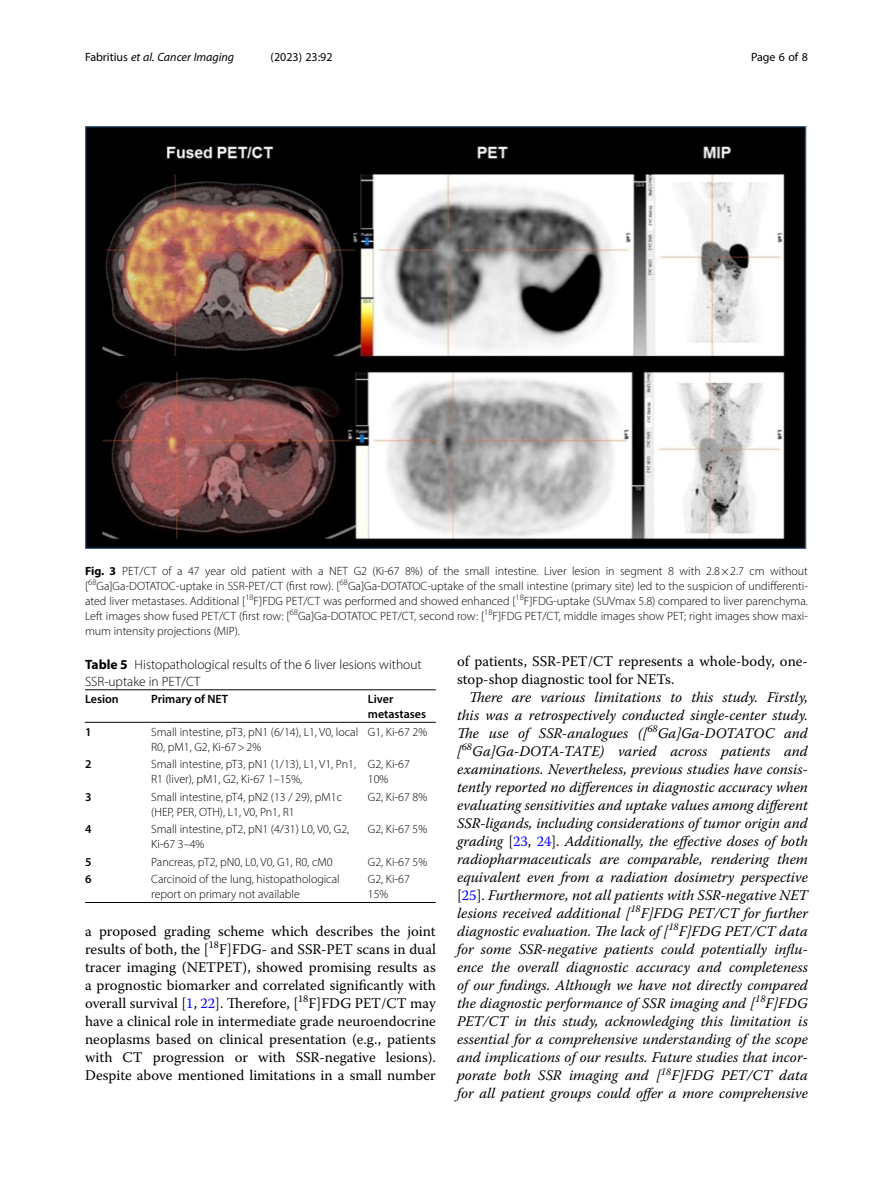
<style>
.page{position:relative;width:893px;height:1191px;background:#fff}
.page>*{position:absolute;margin:0;border:0;box-sizing:border-box;transform-origin:0 0}
.Body_Text_Indent{font:italic 14.7px/18px "Warnock Pro";color:#000;text-align:justify}
.Body_Text_Indent-2{font:14.7px/18px "Warnock Pro";color:#000;text-align:justify}
.Table_Caption{font:300 13.5px/16.5px "Myriad Pro";color:#000}
.Figure_Caption{font:300 12px/15px "Myriad Pro";color:#000;text-align:justify}
.Table_Body{font:300 12px/15px "Myriad Pro";color:#000}
.Table_Head{font:600 12px/15px "Myriad Pro";color:#000}
.t1{font:italic 12px "Myriad Pro";color:#000}
.t2{font:12px "Myriad Pro";color:#000}
.Table_Body-2{font:600 12px "Myriad Pro";color:#000}
.s1{font-style:normal}
.s2{font-weight:700}
.s3{color:#00f}
.s4{font-style:normal;color:#00f}
</style>
<div class="page">
<hr style="left:85px;top:722px;width:66px;height:1px;background:#000">
<hr style="left:151px;top:689px;width:217px;height:1px;background:#000">
<hr style="left:151px;top:722px;width:217px;height:1px;background:#000">
<hr style="left:368px;top:689px;width:68px;height:1px;background:#000">
<hr style="left:368px;top:722px;width:68px;height:1px;background:#000">
<hr style="left:85px;top:902px;width:66px;height:1px;background:#000">
<hr style="left:151px;top:902px;width:217px;height:1px;background:#000">
<hr style="left:368px;top:902px;width:68px;height:1px;background:#000">
<hr style="left:85px;top:689px;width:66px;height:1px;background:#000">
<img style="left:85px;top:126px;width:723px;height:422px">
<p class="t1" style="left:85px;top:50px;width:151px"><span class="s1">Fabritius</span> et al. Cancer Imaging</p>
<p class="t2" style="left:271px;top:50px;width:63px">(2023) 23:92</p>
<p class="t2" style="left:751px;top:50px;width:58px">Page 6 of 8</p>
<p class="Figure_Caption" style="left:85px;top:563px;width:724px"><span class="s2">Fig. 3</span> PET/CT of a 47 year old patient with a NET G2 (Ki-67 8%) of the small intestine. Liver lesion in segment 8 with 2.8×2.7 cm without [<sup>68</sup>Ga]Ga-DOTATOC-uptake in SSR-PET/CT (first row). [<sup>68</sup>Ga]Ga-DOTATOC-uptake of the small intestine (primary site) led to the suspicion of undifferenti&shy;ated liver metastases. Additional [<sup>18</sup>F]FDG PET/CT was performed and showed enhanced [<sup>18</sup>F]FDG-uptake (SUVmax 5.8) compared to liver parenchyma.<br>Left images show fused PET/CT (first row: [<sup>68</sup>Ga]Ga-DOTATOC PET/CT, second row: [<sup>18</sup>F]FDG PET/CT, middle images show PET; right images show maxi&shy;mum intensity projections (MIP).</p>
<p class="Table_Caption" style="left:85px;top:656px;width:338px"><span class="s2">Table 5</span> Histopathological results of the 6 liver lesions without<br>SSR-uptake in PET/CT</p>
<p class="Table_Head" style="left:85px;top:691px;width:35px">Lesion</p>
<p class="Table_Head" style="left:151px;top:691px;width:78px">Primary of NET</p>
<p class="Table_Head" style="left:368px;top:691px;width:60px">Liver metastases</p>
<p class="Table_Body-2" style="left:85px;top:724px;width:8px">1</p>
<p class="Table_Body" style="left:151px;top:724px;width:208px">Small intestine, pT3, pN1 (6/14), L1, V0, local<br>R0, pM1, G2, Ki-67&gt;2%</p>
<p class="Table_Body" style="left:368px;top:724px;width:61px">G1, Ki-67 2%</p>
<p class="Table_Body-2" style="left:85px;top:756px;width:8px">2</p>
<p class="Table_Body" style="left:151px;top:756px;width:206px">Small intestine, pT3, pN1 (1/13), L1, V1, Pn1,<br>R1 (liver), pM1, G2, Ki-67 1–15%,</p>
<p class="Table_Body" style="left:368px;top:756px;width:44px">G2, Ki-67<br>10%</p>
<p class="Table_Body-2" style="left:85px;top:789px;width:8px">3</p>
<p class="Table_Body" style="left:151px;top:789px;width:192px">Small intestine, pT4, pN2 (13 / 29), pM1c (HEP, PER, OTH), L1, V0, Pn1, R1</p>
<p class="Table_Body" style="left:368px;top:789px;width:61px">G2, Ki-67 8%</p>
<p class="Table_Body-2" style="left:85px;top:821px;width:8px">4</p>
<p class="Table_Body" style="left:151px;top:821px;width:200px">Small intestine, pT2, pN1 (4/31) L0, V0, G2,<br>Ki-67 3–4%</p>
<p class="Table_Body" style="left:368px;top:821px;width:61px">G2, Ki-67 5%</p>
<p class="Table_Body-2" style="left:85px;top:854px;width:8px">5</p>
<p class="Table_Body" style="left:151px;top:854px;width:183px">Pancreas, pT2, pN0, L0, V0, G1, R0, cM0</p>
<p class="Table_Body" style="left:368px;top:854px;width:61px">G2, Ki-67 5%</p>
<p class="Table_Body-2" style="left:85px;top:871px;width:8px">6</p>
<p class="Table_Body" style="left:151px;top:871px;width:190px">Carcinoid of the lung, histopathological report on primary not available</p>
<p class="Table_Body" style="left:368px;top:871px;width:44px">G2, Ki-67<br>15%</p>
<p class="Body_Text_Indent-2" style="left:85px;top:922px;width:352px">a proposed grading scheme which describes the joint results of both, the [<sup>18</sup>F]FDG- and SSR-PET scans in dual tracer imaging (NETPET), showed promising results as a prognostic biomarker and correlated significantly with overall survival [<span class="s3">1</span>, <span class="s3">22</span>]. Therefore, [<sup>18</sup>F]FDG PET/CT may have a clinical role in intermediate grade neuroendocrine neoplasms based on clinical presentation (e.g., patients with CT progression or with SSR-negative lesions).<br>Despite above mentioned limitations in a small number</p>
<p class="Body_Text_Indent-2" style="left:457px;top:652px;width:352px">of patients, SSR-PET/CT represents a whole-body, one&shy;stop-shop diagnostic tool for NETs.</p>
<p class="Body_Text_Indent" style="left:457px;top:688px;width:352px;text-indent:12px">There are various limitations to this study. Firstly, this was a retrospectively conducted single-center study.<br>The use of SSR-analogues ([<sup>68</sup>Ga]Ga-DOTATOC and [<sup>68</sup>Ga]Ga-DOTA-TATE) varied across patients and examinations. Nevertheless, previous studies have consis&shy;tently reported no differences in diagnostic accuracy when evaluating sensitivities and uptake values among different SSR-ligands, including considerations of tumor origin and grading <span class="s1">[</span><span class="s4">23</span><span class="s1">,</span> <span class="s4">24</span><span class="s1">].</span> Additionally, the effective doses of both radiopharmaceuticals are comparable, rendering them equivalent even from a radiation dosimetry perspective <span class="s1">[</span><span class="s4">25</span><span class="s1">].</span> Furthermore, not all patients with SSR-negative NET lesions received additional [<sup>18</sup>F]FDG PET/CT for further diagnostic evaluation. The lack of [<sup>18</sup>F]FDG PET/CT data for some SSR-negative patients could potentially influ&shy;ence the overall diagnostic accuracy and completeness of our findings. Although we have not directly compared the diagnostic performance of SSR imaging and [<sup>18</sup>F]FDG PET/CT in this study, acknowledging this limitation is essential for a comprehensive understanding of the scope and implications of our results. Future studies that incor&shy;porate both SSR imaging and [<sup>18</sup>F]FDG PET/CT data for all patient groups could offer a more comprehensive</p>
</div>
